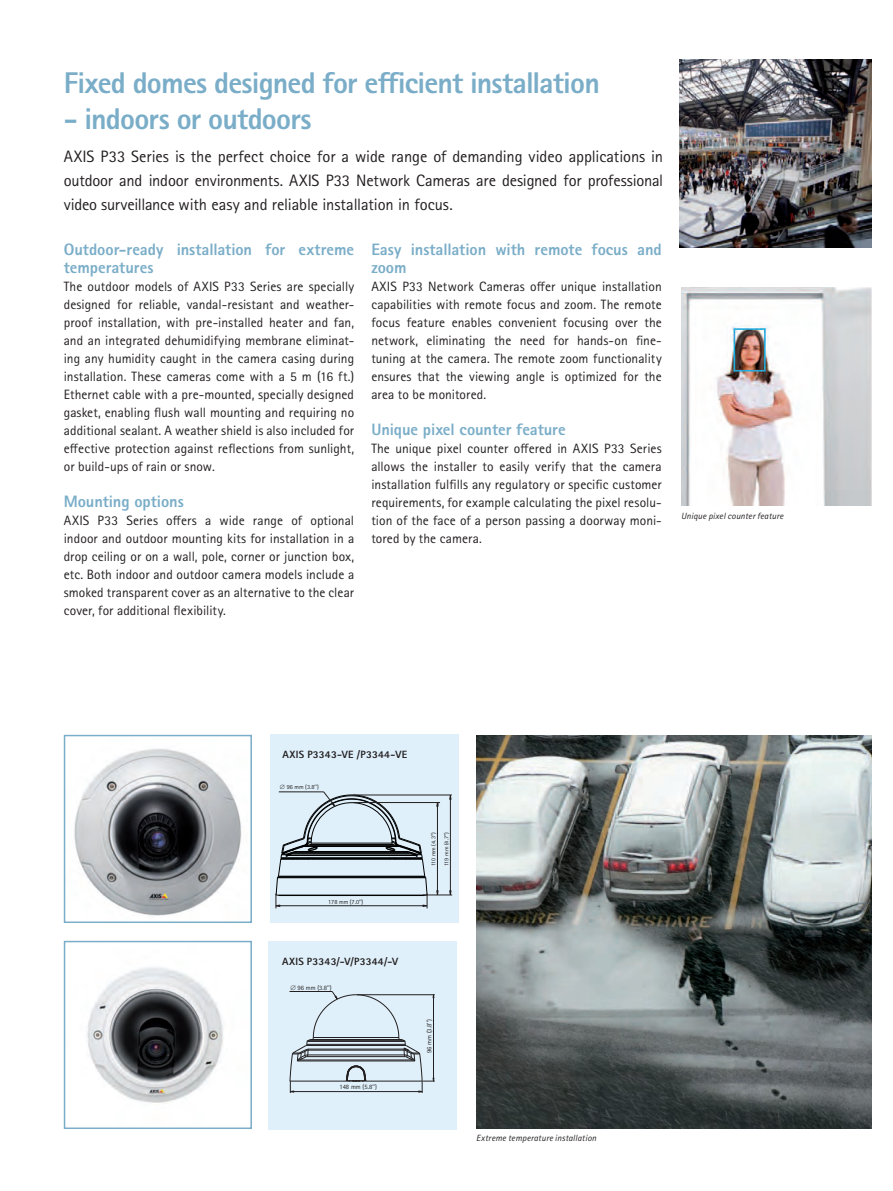
<style>
.page{position:relative;width:893px;height:1191px;background:#fff}
.page>*{position:absolute;margin:0;border:0;box-sizing:border-box;transform-origin:0 0}
.t1{font:800 30px "Rotis Sans Serif Pro";letter-spacing:-.025em;color:#7aadc8}
.t2{font:16.5px/24px "Rotis Sans Serif Pro";letter-spacing:-.01em;color:#231f20;text-align:justify}
.t3{font:800 16.5px/18px "Rotis Sans Serif Pro";letter-spacing:-.005em;color:#7aadc8}
.t4{font:13.5px/18px "Rotis Sans Serif Pro";letter-spacing:.005em;color:#231f20;text-align:justify}
.t5{font:800 10.5px "Rotis Sans Serif Pro";letter-spacing:.03em;color:#231f20}
.t6{font:italic 9px "Rotis Sans Serif Pro";letter-spacing:.015em;color:#231f20}
.t7{font:6.6px "Rotis Sans Cyrillic";color:#231f20}
.t8{font:6.15px "Rotis Sans Cyrillic";color:#231f20}
.t9{font:6px/12.9px "Rotis Sans Cyrillic";letter-spacing:-.02em;color:#231f20;scale:1.04 1}
</style>
<div class="page">
<img style="left:476px;top:735px;width:396px;height:394px">
<img style="left:680px;top:60px;width:192px;height:188px">
<img style="left:681px;top:287px;width:191px;height:218px">
<div style="left:270px;top:735px;width:188px;height:188px;background:#dff0fa"></div>
<svg style="left:276px;top:791px;width:176px;height:117px"></svg>
<hr style="left:450px;top:795px;width:1px;height:99px;background:#231f20">
<div style="left:269px;top:941px;width:188px;height:188px;background:#dff0fa"></div>
<svg style="left:290px;top:991px;width:145px;height:101px"></svg>
<img style="left:87px;top:967px;width:136px;height:136px">
<div style="left:64px;top:940px;width:188px;height:189px;border:2px solid #7aadc8"></div>
<img style="left:74px;top:748px;width:168px;height:168px">
<div style="left:64px;top:735px;width:188px;height:188px;border:2px solid #7aadc8"></div>
<h1 class="t1" style="left:64px;top:64px;width:538px">Fixed domes designed for efficient installation</h1>
<h1 class="t1" style="left:64px;top:100px;width:249px">- indoors or outdoors</h1>
<p class="t2" style="left:64px;top:144px;width:601px">AXIS P33 Series is the perfect choice for a wide range of demanding video applications in outdoor and indoor environments. AXIS P33 Network Cameras are designed for professional video surveillance with easy and reliable installation in focus.</p>
<p class="t3" style="left:64px;top:240px;width:292px">Outdoor-ready installation for extreme temperatures</p>
<p class="t4" style="left:64px;top:277px;width:292px">The outdoor models of AXIS P33 Series are specially designed for reliable, vandal-resistant and weather&shy;proof installation, with pre-installed heater and fan, and an integrated dehumidifying membrane eliminat&shy;ing any humidity caught in the camera casing during installation. These cameras come with a 5 m (16 ft.)<br>Ethernet cable with a pre-mounted, specially designed gasket, enabling flush wall mounting and requiring no additional sealant. A weather shield is also included for effective protection against reflections from sunlight, or build-ups of rain or snow.</p>
<p class="t3" style="left:64px;top:492px;width:122px">Mounting options</p>
<p class="t4" style="left:64px;top:511px;width:292px">AXIS P33 Series offers a wide range of optional indoor and outdoor mounting kits for installation in a drop ceiling or on a wall, pole, corner or junction box, etc. Both indoor and outdoor camera models include a smoked transparent cover as an alternative to the clear cover, for additional flexibility.</p>
<p class="t3" style="left:371px;top:240px;width:292px">Easy installation with remote focus and zoom</p>
<p class="t4" style="left:371px;top:277px;width:292px">AXIS P33 Network Cameras offer unique installation capabilities with remote focus and zoom. The remote focus feature enables convenient focusing over the network, eliminating the need for hands-on fine&shy;tuning at the camera. The remote zoom functionality ensures that the viewing angle is optimized for the area to be monitored.</p>
<p class="t3" style="left:371px;top:420px;width:196px">Unique pixel counter feature</p>
<p class="t4" style="left:371px;top:439px;width:292px">The unique pixel counter offered in AXIS P33 Series allows the installer to easily verify that the camera installation fulfills any regulatory or specific customer requirements, for example calculating the pixel resolu&shy;tion of the face of a person passing a doorway moni&shy;tored by the camera.</p>
<p class="t6" style="left:681px;top:510px;width:104px">Unique pixel counter feature</p>
<p class="t5" style="left:282px;top:748px;width:126px">AXIS P3343-VE /P3344-VE</p>
<p class="t8" style="left:280px;top:783px;width:40px">∅ 96 mm (3.8’’)</p>
<p class="t8" style="left:328px;top:898px;width:37px">178 mm (7.0’’)</p>
<p class="t9" style="left:427px;top:866px;width:34px;rotate:-90deg">110 mm (4.3")<br>119 mm (4.7")</p>
<p class="t5" style="left:282px;top:954px;width:118px">AXIS P3343/-V/P3344/-V</p>
<p class="t7" style="left:290px;top:983px;width:43px">∅ 96 mm (3.8’’)</p>
<p class="t7" style="left:339px;top:1082px;width:39px">148 mm (5.8’’)</p>
<p class="t7" style="left:425px;top:1053px;width:36px;rotate:-90deg">96 mm (3.8’’)</p>
<p class="t6" style="left:476px;top:1132px;width:122px">Extreme temperature installation</p>
</div>
